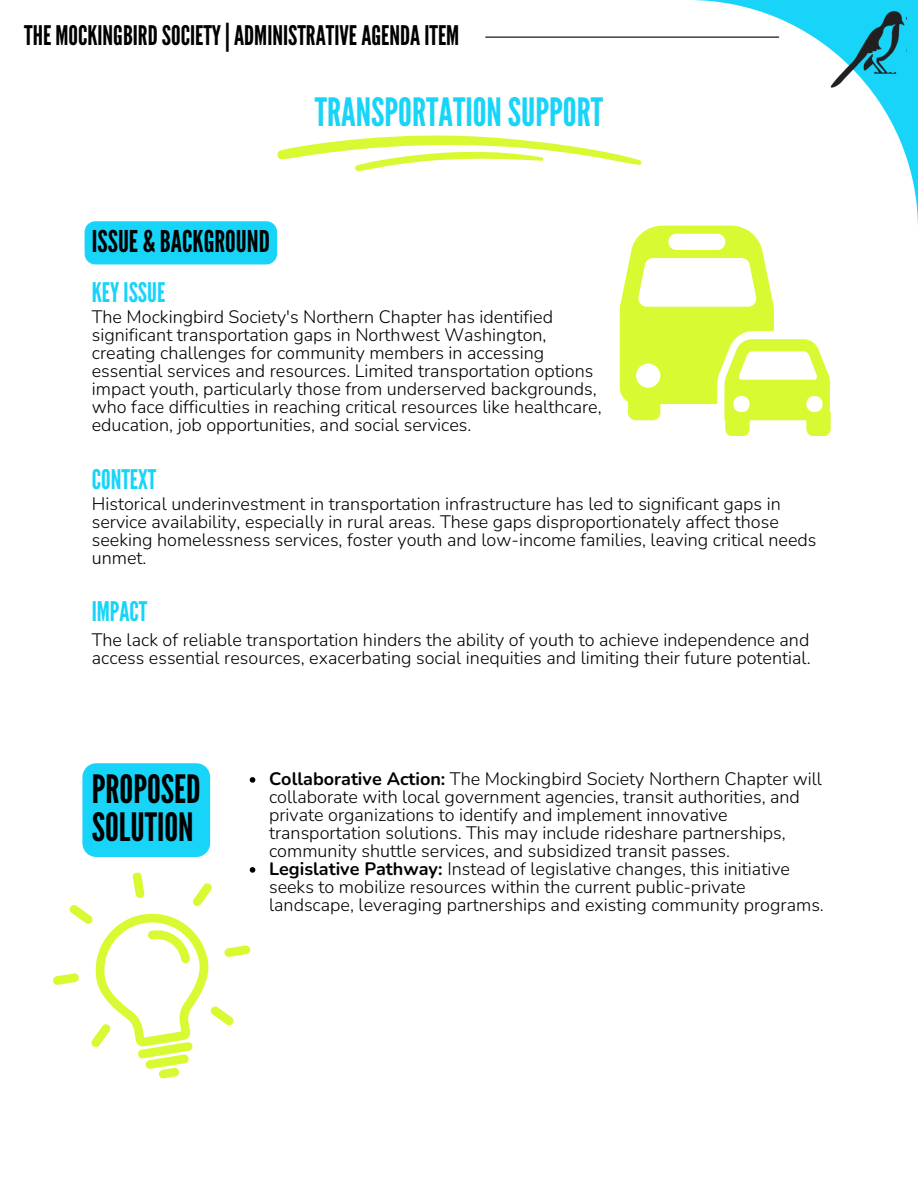
<style>
.page{position:relative;width:918px;height:1188px;background:#fff}
.page>*{position:absolute;margin:0;border:0;box-sizing:border-box;transform-origin:0 0}
.t1{font:39px "League Gothic";color:#18d4f8}
.t2{font:39px/38.2px "League Gothic";color:#000}
.t3{font:30px "League Gothic";color:#000}
.t4{font:27px "League Gothic";color:#000}
.t5{font:27px "League Gothic";color:#18d4f8}
.t6{font:300 18px/18px "Nunito";color:#000}
.s1{font-weight:700}
</style>
<div class="page">
<svg style="left:689px;top:0;width:229px;height:226px"></svg>
<img style="left:831px;top:11px;width:75px;height:77px">
<hr style="left:485px;top:37px;width:294px;height:1px;background:#000">
<svg style="left:620px;top:226px;width:210px;height:210px"></svg>
<svg style="left:53px;top:868px;width:203px;height:211px"></svg>
<svg style="left:277px;top:135px;width:365px;height:36px"></svg>
<div style="left:85px;top:221px;width:192px;height:43px;background:#18d4f8;border-radius:11px"></div>
<div style="left:82px;top:763px;width:128px;height:94px;background:#18d4f8"></div>
<svg style="left:250px;top:777px;width:5px;height:6px"></svg>
<svg style="left:250px;top:867px;width:5px;height:6px"></svg>
<h2 class="t4" style="left:24px;top:20px;width:437px">THE MOCKINGBIRDSOCIETY|ADMINISTRATIVEAGENDAITEM</h2>
<p class="t3" style="left:92px;top:224px;width:180px">ISSUE &amp; BACKGROUND</p>
<p class="t5" style="left:92px;top:277px;width:75px">KEYISSUE</p>
<p class="t1" style="left:315px;top:90px;width:290px">TRANSPORTATIONSUPPORT</p>
<h2 class="t6" style="left:92px;top:308px;width:511px">The Mockingbird Society's Northern Chapter has identified significant transportation gaps in Northwest Washington, creating challenges for community members in accessing essential services and resources. Limited transportation options impact youth, particularly those from underserved backgrounds, who face difficulties in reaching critical resources like healthcare, education, job opportunities, and social services.</h2>
<h2 class="t5" style="left:92px;top:464px;width:66px">CONTEXT</h2>
<p class="t6" style="left:92px;top:495px;width:726px">Historical underinvestment in transportation infrastructure has led to significant gaps in service availability, especially in rural areas. These gaps disproportionately affect those seeking homelessness services, foster youth and low-income families, leaving critical needs unmet.</p>
<h1 class="t5" style="left:92px;top:596px;width:57px">IMPACT</h1>
<p class="t6" style="left:92px;top:631px;width:720px">The lack of reliable transportation hinders the ability of youth to achieve independence and access essential resources, exacerbating social inequities and limiting their future potential.</p>
<p class="t2" style="left:92px;top:771px;width:110px">PROPOSED<br>SOLUTION</p>
<h2 class="t6" style="left:269px;top:770px;width:554px"><span class="s1">Collaborative Action:</span> The Mockingbird Society Northern Chapter will collaborate with local government agencies, transit authorities, and private organizations to identify and implement innovative transportation solutions. This may include rideshare partnerships, community shuttle services, and subsidized transit passes.</h2>
<p class="t6" style="left:269px;top:860px;width:556px"><span class="s1">Legislative Pathway:</span> Instead of legislative changes, this initiative seeks to mobilize resources within the current public-private landscape, leveraging partnerships and existing community programs.</p>
</div>
